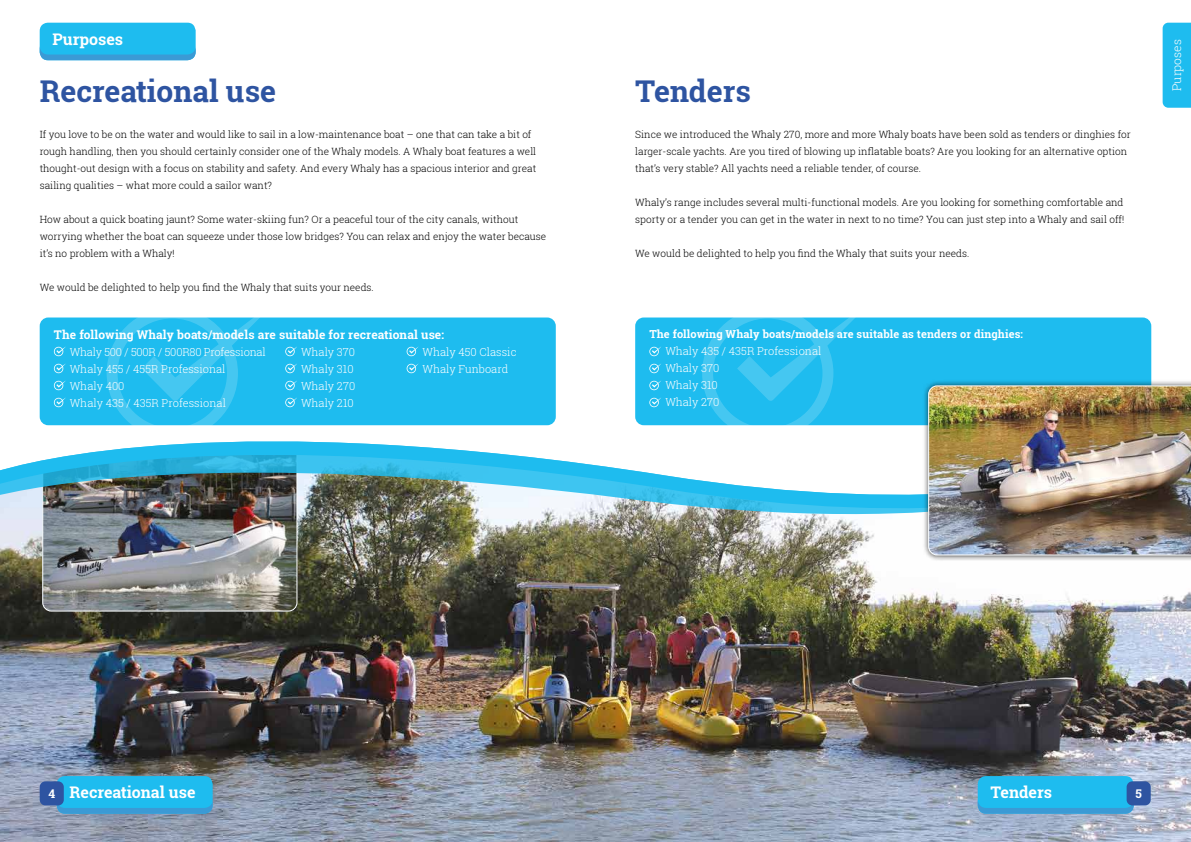
<style>
.page{position:relative;width:1191px;height:842px;background:#fff}
.page>*{position:absolute;margin:0;border:0;box-sizing:border-box;transform-origin:0 0}
.t1{font:700 30px "Roboto Slab";color:#2e54a1}
.t2{font:700 16px "Roboto Slab";color:#fff}
.t3{font:700 12px "Roboto Slab";letter-spacing:.01em;color:#fff}
.t4{font:300 12px "Roboto Slab";color:#fff}
.t5{font:300 11px/17px "Roboto Slab";color:#fff}
.t6{font:700 11px "Roboto Slab";letter-spacing:.01em;color:#fff}
.t7{font:300 10px/17px "Roboto Slab";color:#000}
.s1{font-size:12px}
</style>
<div class="page">
<div style="left:635px;top:317px;width:516px;height:108px;background:#1ebcef;border-radius:9px"></div>
<svg style="left:702px;top:317px;width:174px;height:90px"></svg>
<svg style="left:649px;top:346px;width:12px;height:10px"></svg>
<svg style="left:649px;top:363px;width:12px;height:10px"></svg>
<svg style="left:649px;top:380px;width:12px;height:10px"></svg>
<svg style="left:649px;top:397px;width:12px;height:10px"></svg>
<img style="left:0;top:742px;width:1191px;height:100px">
<img style="left:0;top:407px;width:1191px;height:335px">
<div style="left:57px;top:776px;width:156px;height:38px;background:#1ebcef;border-radius:8px"></div>
<svg style="left:57px;top:799px;width:156px;height:15px"></svg>
<div style="left:40px;top:781px;width:24px;height:24px;background:#2e54a1;border-radius:6px"></div>
<div style="left:977px;top:776px;width:156px;height:38px;background:#1ebcef;border-radius:8px"></div>
<svg style="left:977px;top:799px;width:156px;height:15px"></svg>
<div style="left:1126px;top:781px;width:24px;height:24px;background:#2e54a1;border-radius:6px"></div>
<div style="left:1162px;top:23px;width:29px;height:85px;background:#1ebcef"></div>
<div style="left:40px;top:23px;width:156px;height:37px;background:#1ebcef;border-radius:8px"></div>
<svg style="left:40px;top:46px;width:156px;height:14px"></svg>
<div style="left:40px;top:317px;width:516px;height:108px;background:#1ebcef;border-radius:9px"></div>
<svg style="left:406px;top:346px;width:13px;height:10px"></svg>
<svg style="left:406px;top:363px;width:13px;height:10px"></svg>
<svg style="left:32px;top:317px;width:280px;height:156px"></svg>
<div style="left:922px;top:379px;width:269px;height:183px;background:#000;opacity:.75"></div>
<img style="left:928px;top:385px;width:263px;height:170px">
<h2 class="t2" style="left:52px;top:28px;width:72px">Purposes</h2>
<h1 class="t1" style="left:40px;top:71px;width:238px">Recreational use</h1>
<h1 class="t1" style="left:635px;top:71px;width:117px">Tenders</h1>
<p class="t7" style="left:40px;top:126px;width:498px">If you love to be on the water and would like to sail in a low-maintenance boat – one that can take a bit of rough handling, then you should certainly consider one of the Whaly models. A Whaly boat features a well thought-out design with a focus on stability and safety. And every Whaly has a spacious interior and great sailing qualities – what more could a sailor want?</p>
<p class="t7" style="left:40px;top:211px;width:508px">How about a quick boating jaunt? Some water-skiing fun? Or a peaceful tour of the city canals, without worrying whether the boat can squeeze under those low bridges? You can relax and enjoy the water because it’s no problem with a Whaly!</p>
<p class="t7" style="left:40px;top:279px;width:336px">We would be delighted to help you find the Whaly that suits your needs.</p>
<p class="t7" style="left:635px;top:126px;width:497px">Since we introduced the Whaly 270, more and more Whaly boats have been sold as tenders or dinghies for larger-scale yachts. Are you tired of blowing up inflatable boats? Are you looking for an alternative option that’s very stable? All yachts need a reliable tender, of course.</p>
<p class="t7" style="left:635px;top:194px;width:490px">Whaly’s range includes several multi-functional models. Are you looking for something comfortable and sporty or a tender you can get in the water in next to no time? You can just step into a Whaly and sail off!</p>
<p class="t7" style="left:635px;top:245px;width:336px">We would be delighted to help you find the Whaly that suits your needs.</p>
<p class="t3" style="left:54px;top:326px;width:392px">The following Whaly boats/models are suitable for recreational use:</p>
<p class="t5" style="left:70px;top:343px;width:197px">Whaly 500 / 500R / 500R80 Professional<br>Whaly 455 / 455R Professional<br>Whaly 400<br>Whaly 435 / 435R Professional</p>
<p class="t5" style="left:301px;top:343px;width:56px">Whaly 370<br>Whaly 310<br>Whaly 270<br>Whaly 210</p>
<p class="t5" style="left:422px;top:343px;width:95px">Whaly 450 Classic<br>Whaly Funboard</p>
<p class="t6" style="left:649px;top:326px;width:375px">The following Whaly boats/models are suitable as tenders or dinghies:</p>
<p class="t5" style="left:665px;top:342px;width:158px">Whaly 435 / 435R Professional<br>Whaly 370<br>Whaly 310<br>Whaly 270</p>
<p class="t4" style="left:1168px;top:91px;width:53px;rotate:-90deg">Purposes</p>
<h2 class="t2" style="left:48px;top:781px;width:149px"><span class="s1">4</span> Recreational use</h2>
<h2 class="t2" style="left:990px;top:781px;width:63px">Tenders</h2>
<p class="t3" style="left:1135px;top:786px;width:8px">5</p>
</div>
